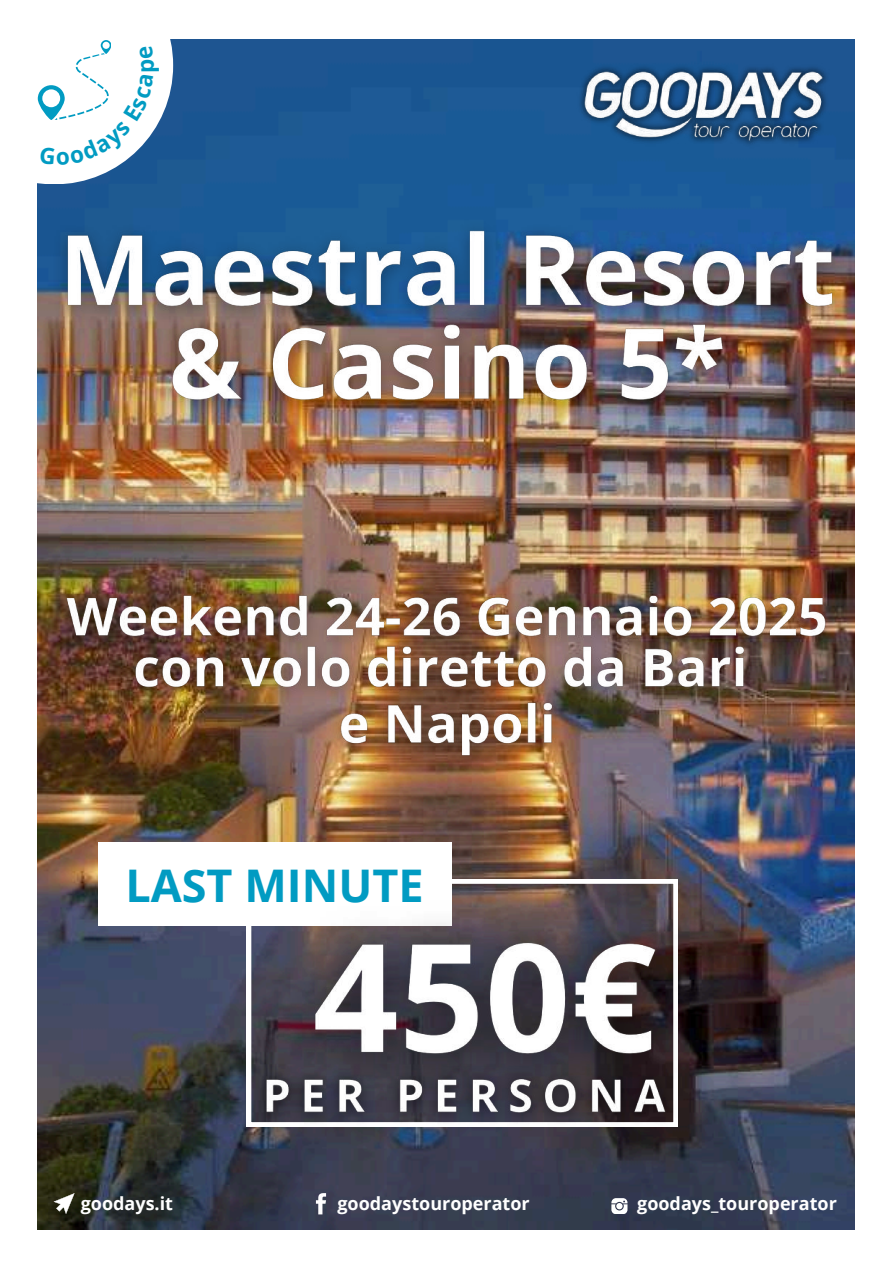
<style>
.page{position:relative;width:894px;height:1264px;background:#fff}
.page>*{position:absolute;margin:0;border:0;box-sizing:border-box;transform-origin:0 0}
.t1{font:700 45px "Open Sans";color:#019bc2}
.t2{font:700 22.5px "Open Sans";color:#019bc2}
.t3{font:700 18px "Open Sans";color:#fff}
</style>
<div class="page">
<img style="left:38px;top:40px;width:815px;height:1189px">
<div style="left:0;top:0;width:173px;height:184px;background:#fff"></div>
<img style="left:552px;top:39px;width:302px;height:162px">
<svg style="left:53px;top:1192px;width:22px;height:22px"></svg>
<svg style="left:316px;top:1193px;width:10px;height:21px"></svg>
<svg style="left:611px;top:1198px;width:16px;height:15px"></svg>
<div style="left:98px;top:842px;width:353px;height:84px;background:#fff"></div>
<img style="left:42px;top:201px;width:813px;height:583px">
<img style="left:251px;top:882px;width:470px;height:242px">
<img style="left:247px;top:1059px;width:438px;height:75px">
<svg style="left:38px;top:40px;width:116px;height:125px"></svg>
<p class="t2" style="left:130px;top:73px;width:16px;rotate:-90deg">p</p>
<h1 class="t1" style="left:125px;top:854px;width:300px">LAST MINUTE</h1>
<p class="t3" style="left:81px;top:1191px;width:94px">goodays.it</p>
<p class="t3" style="left:337px;top:1191px;width:194px">goodaystouroperator</p>
<p class="t3" style="left:637px;top:1191px;width:201px">goodays_touroperator</p>
</div>
